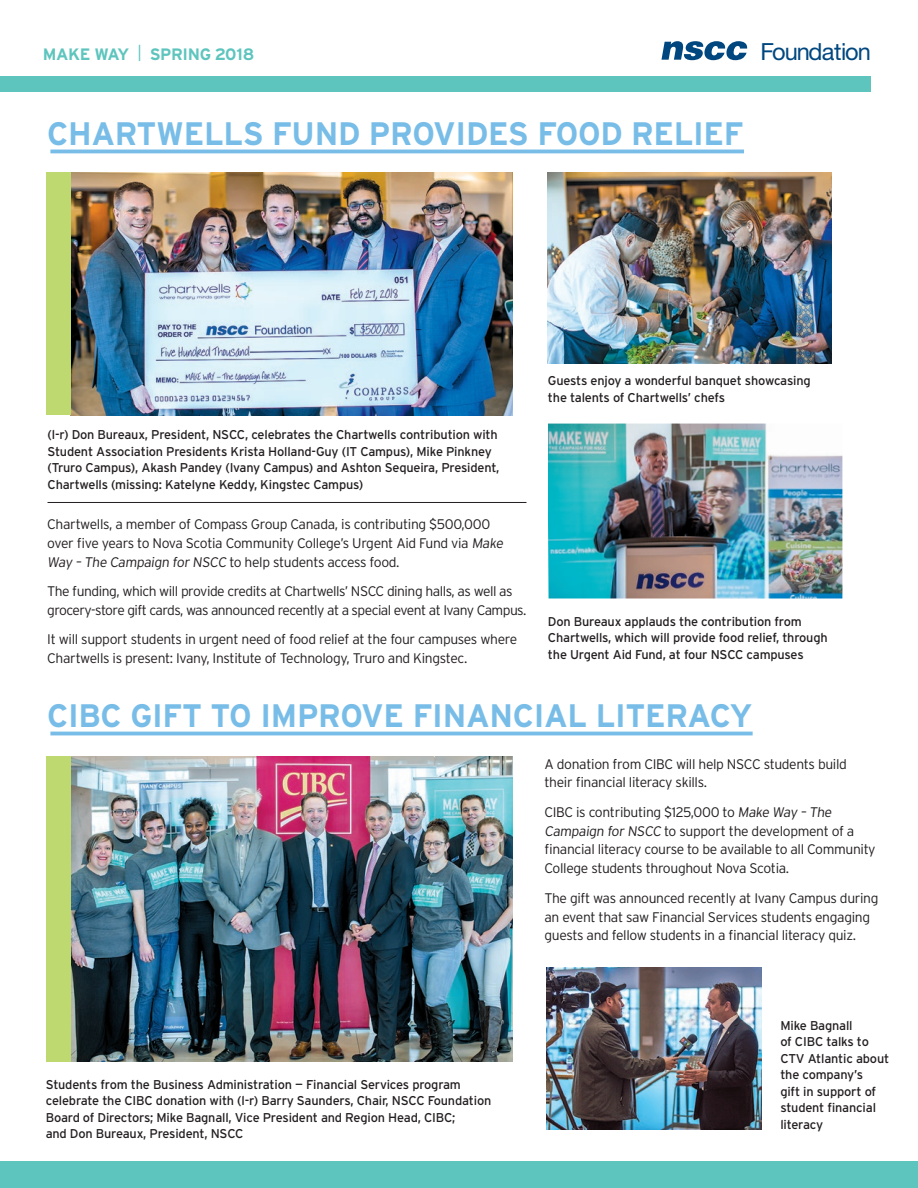
<style>
.page{position:relative;width:918px;height:1188px;background:#fff}
.page>*{position:absolute;margin:0;border:0;box-sizing:border-box;transform-origin:0 0}
.t1{font:700 32.55px "Interstate";letter-spacing:-.01em;color:#78bde8}
.t2{font:23.7px "Helvetica Neue LT Std";letter-spacing:-.045em;color:#00477f}
.t3{font:700 16.5px "Interstate";letter-spacing:-.02em;color:#5ec5be}
.t4{font:300 13.8px/18.8px "Interstate";letter-spacing:-.025em;color:#231f20}
.t5{font:12.75px/16.5px "Interstate";letter-spacing:-.015em;color:#231f20}
.s1{font-weight:300}
</style>
<div class="page">
<div style="left:0;top:76px;width:871px;height:16px;background:#5ec5be"></div>
<svg style="left:662px;top:41px;width:85px;height:19px"></svg>
<div style="left:0;top:1161px;width:918px;height:27px;background:#5ec5be"></div>
<hr style="left:50px;top:150px;width:694px;height:3px;background:#78bde8">
<img style="left:548px;top:173px;width:283px;height:191px">
<img style="left:548px;top:424px;width:294px;height:174px">
<img style="left:547px;top:968px;width:215px;height:161px">
<hr style="left:48px;top:502px;width:479px;height:1px;background:#231f20">
<img style="left:71px;top:172px;width:442px;height:244px">
<hr style="left:50px;top:732px;width:703px;height:3px;background:#78bde8">
<img style="left:71px;top:756px;width:442px;height:306px">
<div style="left:46px;top:172px;width:25px;height:244px;background:#bdd970"></div>
<div style="left:46px;top:756px;width:25px;height:306px;background:#bdd970"></div>
<p class="t3" style="left:43px;top:45px;width:213px">MAKE WAY <span class="s1">|</span> SPRING 2018</p>
<h2 class="t2" style="left:761px;top:37px;width:112px">Foundation</h2>
<h1 class="t1" style="left:47px;top:115px;width:698px">CHARTWELLS FUND PROVIDES FOOD RELIEF</h1>
<p class="t5" style="left:48px;top:426px;width:453px">(l-r) Don Bureaux, President, NSCC, celebrates the Chartwells contribution with Student Association Presidents Krista Holland-Guy (IT Campus), Mike Pinkney (Truro Campus), Akash Pandey (Ivany Campus) and Ashton Sequeira, President, Chartwells (missing: Katelyne Keddy, Kingstec Campus)</p>
<p class="t4" style="left:47px;top:515px;width:459px">Chartwells, a member of Compass Group Canada, is contributing $500,000 over five years to Nova Scotia Community College’s Urgent Aid Fund via Make<br>Way – The Campaign for NSCC to help students access food.</p>
<p class="t4" style="left:47px;top:582px;width:481px">The funding, which will provide credits at Chartwells’ NSCC dining halls, as well as grocery-store gift cards, was announced recently at a special event at Ivany Campus.</p>
<p class="t4" style="left:47px;top:630px;width:471px">It will support students in urgent need of food relief at the four campuses where<br>Chartwells is present: Ivany, Institute of Technology, Truro and Kingstec.</p>
<p class="t5" style="left:548px;top:372px;width:264px">Guests enjoy a wonderful banquet showcasing the talents of Chartwells’ chefs</p>
<p class="t5" style="left:548px;top:613px;width:281px">Don Bureaux applauds the contribution from<br>Chartwells, which will provide food relief, through the Urgent Aid Fund, at four NSCC campuses</p>
<h1 class="t1" style="left:47px;top:697px;width:707px">CIBC GIFT TO IMPROVE FINANCIAL LITERACY</h1>
<p class="t4" style="left:544px;top:754px;width:304px">A donation from CIBC will help NSCC students build their financial literacy skills.</p>
<p class="t4" style="left:544px;top:803px;width:333px">CIBC is contributing $125,000 to Make Way – The Campaign for NSCC to support the development of a financial literacy course to be available to all Community College students throughout Nova Scotia.</p>
<p class="t4" style="left:544px;top:888px;width:336px">The gift was announced recently at Ivany Campus during an event that saw Financial Services students engaging guests and fellow students in a financial literacy quiz.</p>
<p class="t5" style="left:46px;top:1076px;width:447px">Students from the Business Administration — Financial Services program celebrate the CIBC donation with (l-r) Barry Saunders, Chair, NSCC Foundation Board of Directors; Mike Bagnall, Vice President and Region Head, CIBC;<br>and Don Bureaux, President, NSCC</p>
<p class="t5" style="left:780px;top:1017px;width:110px">Mike Bagnall<br>of CIBC talks to<br>CTV Atlantic about the company’s<br>gift in support of student financial literacy</p>
</div>
